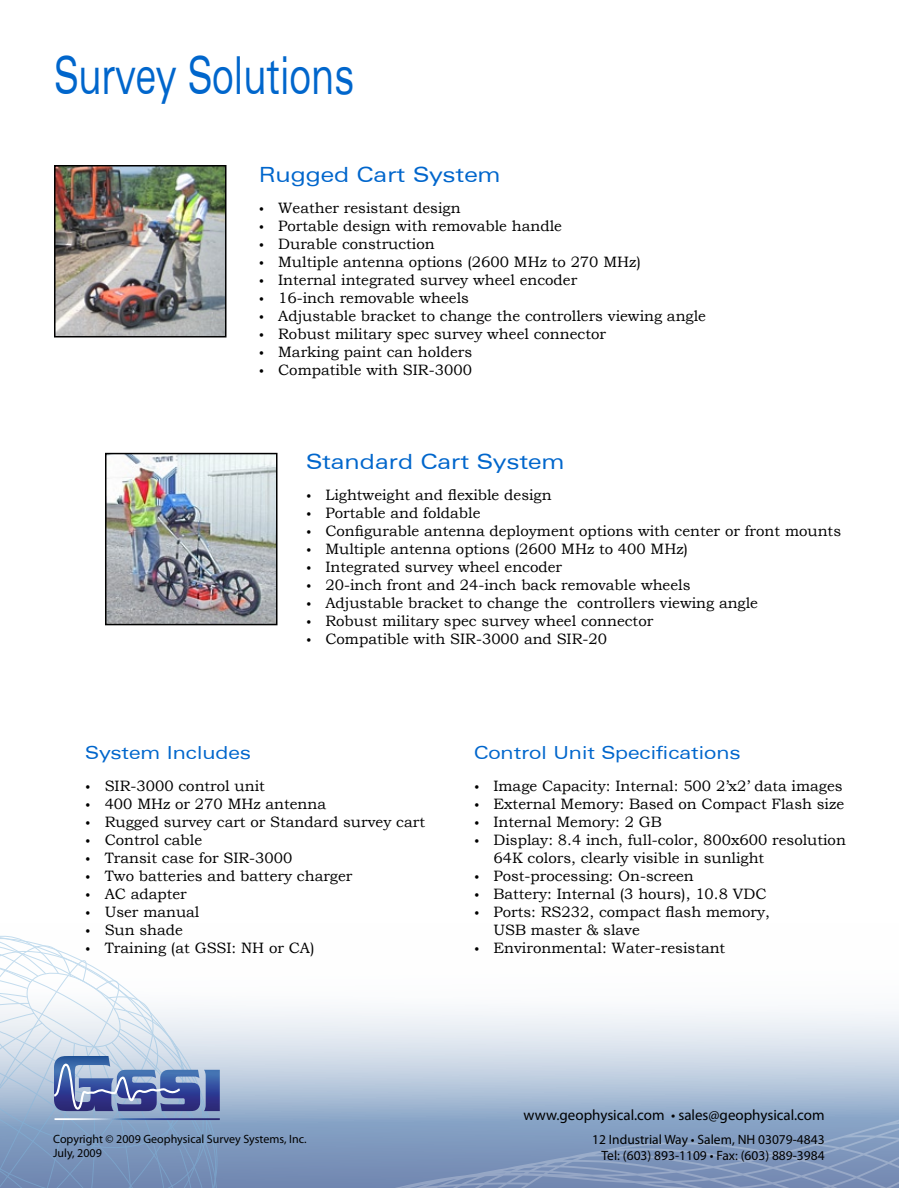
<style>
.page{position:relative;width:918px;height:1188px;background:#fff}
.page>*{position:absolute;margin:0;border:0;box-sizing:border-box;transform-origin:0 0}
.t1{font:expanded 52.5px "Zurich BT";color:#06c;scale:.61 1}
.t2{font:expanded 21px "Zurich BT";color:#06c}
.t3{font:expanded 18px "Zurich BT";color:#06c}
.t4{font:15px/18px "Bookman Old Style";color:#000}
.t5{font:15px "Myriad Pro";color:#000}
.t6{font:13.5px/16.2px "Myriad Pro";color:#000;text-align:right}
.t7{font:12px/14.4px "Myriad Pro";color:#000}
.s1{font-size:12px}
</style>
<div class="page">
<svg style="left:220px;top:1009px;width:678px;height:78px"></svg>
<svg style="left:220px;top:1087px;width:678px;height:101px;background:#8aa1c3"></svg>
<svg style="left:0;top:935px;width:220px;height:253px"></svg>
<img style="left:57px;top:168px;width:166px;height:167px">
<div style="left:54px;top:165px;width:172px;height:173px;border:2px solid #000"></div>
<img style="left:108px;top:456px;width:167px;height:166px">
<div style="left:105px;top:453px;width:173px;height:172px;border:2px solid #000"></div>
<h1 class="t1" style="left:54px;top:44px;width:494px">Survey Solutions</h1>
<h2 class="t2" style="left:259px;top:162px;width:243px">Rugged Cart System</h2>
<p class="t4" style="left:259px;top:199px;width:203px"><span class="s1">•</span> Weather resistant design</p>
<p class="t4" style="left:259px;top:217px;width:305px"><span class="s1">•</span> Portable design with removable handle</p>
<p class="t4" style="left:259px;top:235px;width:178px"><span class="s1">•</span> Durable construction</p>
<p class="t4" style="left:259px;top:253px;width:384px"><span class="s1">•</span> Multiple antenna options (2600 MHz to 270 MHz)</p>
<p class="t4" style="left:259px;top:271px;width:320px"><span class="s1">•</span> Internal integrated survey wheel encoder</p>
<p class="t4" style="left:259px;top:289px;width:212px"><span class="s1">•</span> 16-inch removable wheels</p>
<p class="t4" style="left:259px;top:307px;width:449px"><span class="s1">•</span> Adjustable bracket to change the controllers viewing angle</p>
<p class="t4" style="left:259px;top:325px;width:349px"><span class="s1">•</span> Robust military spec survey wheel connector</p>
<p class="t4" style="left:259px;top:343px;width:215px"><span class="s1">•</span> Marking paint can holders</p>
<p class="t4" style="left:259px;top:361px;width:215px"><span class="s1">•</span> Compatible with SIR-3000</p>
<h2 class="t2" style="left:306px;top:449px;width:260px">Standard Cart System</h2>
<p class="t4" style="left:306px;top:486px;width:247px"><span class="s1">•</span> Lightweight and flexible design</p>
<p class="t4" style="left:306px;top:504px;width:176px"><span class="s1">•</span> Portable and foldable</p>
<p class="t4" style="left:306px;top:522px;width:537px"><span class="s1">•</span> Configurable antenna deployment options with center or front mounts</p>
<p class="t4" style="left:306px;top:540px;width:384px"><span class="s1">•</span> Multiple antenna options (2600 MHz to 400 MHz)</p>
<p class="t4" style="left:306px;top:558px;width:258px"><span class="s1">•</span> Integrated survey wheel encoder</p>
<p class="t4" style="left:306px;top:576px;width:386px"><span class="s1">•</span> 20-inch front and 24-inch back removable wheels</p>
<p class="t4" style="left:306px;top:594px;width:454px"><span class="s1">•</span> Adjustable bracket to change the controllers viewing angle</p>
<p class="t4" style="left:306px;top:612px;width:349px"><span class="s1">•</span> Robust military spec survey wheel connector</p>
<p class="t4" style="left:306px;top:630px;width:303px"><span class="s1">•</span> Compatible with SIR-3000 and SIR-20</p>
<p class="t3" style="left:85px;top:742px;width:167px">System Includes</p>
<p class="t4" style="left:85px;top:777px;width:181px"><span class="s1">•</span> SIR-3000 control unit</p>
<p class="t4" style="left:85px;top:795px;width:242px"><span class="s1">•</span> 400 MHz or 270 MHz antenna</p>
<p class="t4" style="left:85px;top:813px;width:341px"><span class="s1">•</span> Rugged survey cart or Standard survey cart</p>
<p class="t4" style="left:85px;top:831px;width:118px"><span class="s1">•</span> Control cable</p>
<p class="t4" style="left:85px;top:849px;width:209px"><span class="s1">•</span> Transit case for SIR-3000</p>
<p class="t4" style="left:85px;top:867px;width:269px"><span class="s1">•</span> Two batteries and battery charger</p>
<p class="t4" style="left:85px;top:885px;width:103px"><span class="s1">•</span> AC adapter</p>
<p class="t4" style="left:85px;top:903px;width:116px"><span class="s1">•</span> User manual</p>
<p class="t4" style="left:85px;top:921px;width:99px"><span class="s1">•</span> Sun shade</p>
<p class="t4" style="left:85px;top:939px;width:231px"><span class="s1">•</span> Training (at GSSI: NH or CA)</p>
<p class="t3" style="left:474px;top:742px;width:268px">Control Unit Specifications</p>
<p class="t4" style="left:474px;top:777px;width:370px"><span class="s1">•</span> Image Capacity: Internal: 500 2’x2’ data images</p>
<p class="t4" style="left:474px;top:795px;width:372px"><span class="s1">•</span> External Memory: Based on Compact Flash size</p>
<p class="t4" style="left:474px;top:813px;width:190px"><span class="s1">•</span> Internal Memory: 2 GB</p>
<p class="t4" style="left:493px;top:831px;width:354px;text-indent:-19px"><span class="s1">•</span> Display: 8.4 inch, full-color, 800x600 resolution<br>64K colors, clearly visible in sunlight</p>
<p class="t4" style="left:474px;top:867px;width:221px"><span class="s1">•</span> Post-processing: On-screen</p>
<p class="t4" style="left:474px;top:885px;width:294px"><span class="s1">•</span> Battery: Internal (3 hours), 10.8 VDC</p>
<p class="t4" style="left:493px;top:903px;width:278px;text-indent:-19px"><span class="s1">•</span> Ports: RS232, compact flash memory,<br>USB master &amp; slave</p>
<p class="t4" style="left:474px;top:939px;width:253px"><span class="s1">•</span> Environmental: Water-resistant</p>
<p class="t7" style="left:53px;top:1132px;width:255px">Copyright © 2009 Geophysical Survey Systems, Inc.<br>July, 2009</p>
<p class="t5" style="left:524px;top:1105px;width:303px">www.geophysical.com • sales@geophysical.com</p>
<p class="t6" style="left:592px;top:1131px;width:234px">12 Industrial Way • Salem, NH 03079-4843<br>Tel: (603) 893-1109 • Fax: (603) 889-3984</p>
</div>
